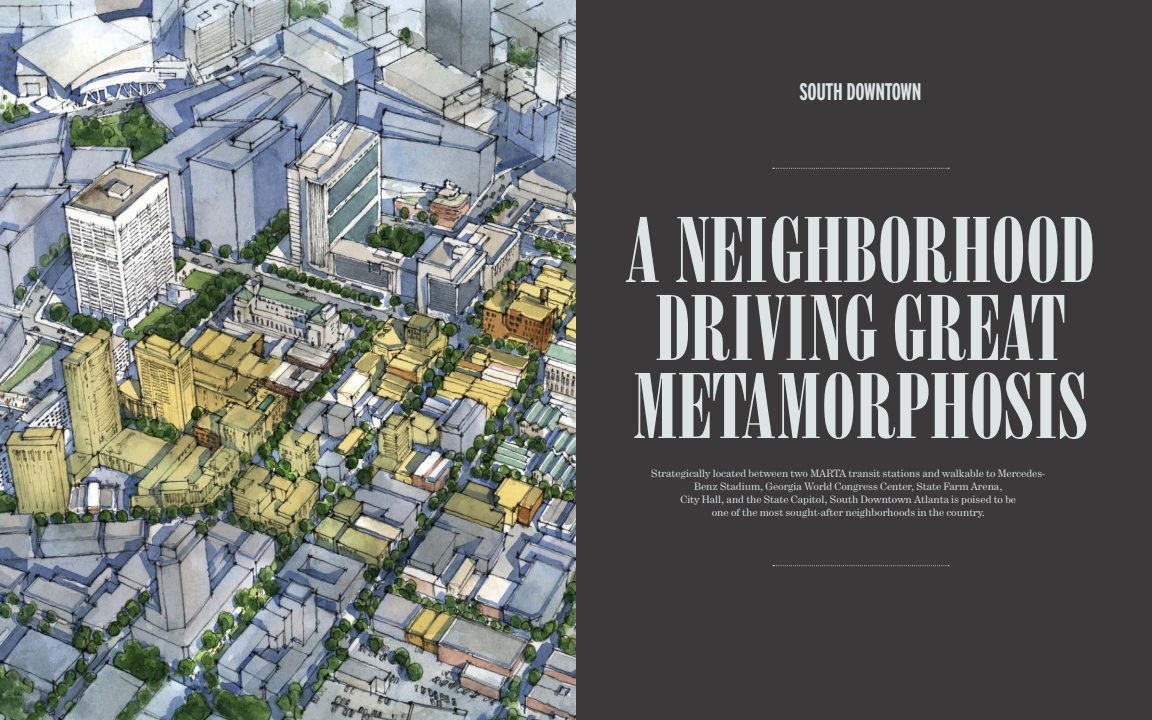
<style>
.page{position:relative;width:1152px;height:720px;background:#fff}
.page>*{position:absolute;margin:0;border:0;box-sizing:border-box;transform-origin:0 0}
.t1{font:90px/78px "Bodoni Std Poster Compressed";letter-spacing:-.005em;color:#dde4e4;text-align:center}
.t2{font:700 24px "Interstate Compressed";letter-spacing:-.015em;color:#dde4e4}
.t3{font:10.5px/13px "Hercules";color:#dde4e4;text-align:center}
</style>
<div class="page">
<div style="left:576px;top:0;width:576px;height:720px;background:#3b393a"></div>
<img style="left:0;top:0;width:576px;height:720px">
<svg style="left:773px;top:168px;width:176px;height:1px"></svg>
<svg style="left:773px;top:565px;width:176px;height:1px"></svg>
<p class="t2" style="left:799px;top:78px;width:124px">SOUTH DOWNTOWN</p>
<p class="t1" style="left:626px;top:211px;width:471px">A NEIGHBORHOOD<br>DRIVING GREAT</p>
<p class="t1" style="left:633px;top:367px;width:457px">METAMORPHOSIS</p>
<p class="t3" style="left:651px;top:467px;width:396px">Strategically located between two MARTA transit stations and walkable to Mercedes-<br>Benz Stadium, Georgia World Congress Center, State Farm Arena,<br>City Hall, and the State Capitol, South Downtown Atlanta is poised to be</p>
<p class="t3" style="left:712px;top:506px;width:275px">one of the most sought-after neighborhoods in the country.</p>
</div>
